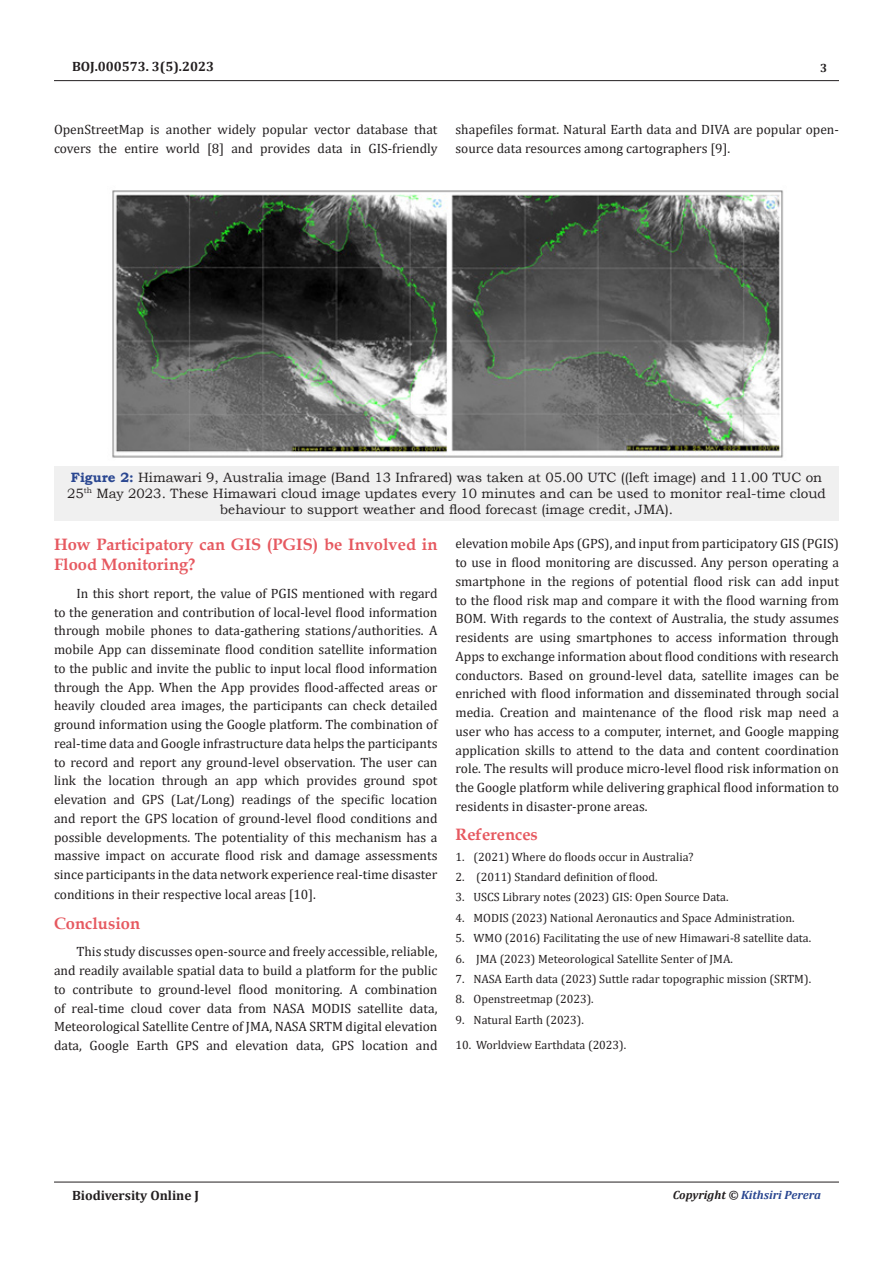
<style>
.page{position:relative;width:893px;height:1263px;background:#fff}
.page>*{position:absolute;margin:0;border:0;box-sizing:border-box;transform-origin:0 0}
.t1{font:700 16.5px/20.2px "Book Antiqua";color:#e65960}
.t2{font:13.5px/18.8px "Cambria";color:#231f20;text-align:justify}
.t3{font:13.5px/16.2px "Bookman Old Style";color:#231f20;text-align:center}
.t4{font:700 13.5px "Cambria";color:#231f20}
.t5{font:12px "Cambria";color:#231f20}
.t6{font:italic 700 12px "Cambria";color:#2a4791}
.t7{font:700 12px "Cambria";color:#231f20}
.s1{font-weight:700;color:#2a4791}
.s2{color:#231f20}
</style>
<div class="page">
<hr style="left:54px;top:80px;width:785px;height:1px;background:#231f20">
<hr style="left:54px;top:1182px;width:785px;height:1px;background:#231f20">
<div style="left:54px;top:466px;width:785px;height:54px;background:#f0f0f0"></div>
<img style="left:112px;top:190px;width:672px;height:268px">
<p class="t4" style="left:72px;top:57px;width:144px">BOJ.000573. 3(5).2023</p>
<p class="t7" style="left:820px;top:60px;width:9px">3</p>
<p class="t2" style="left:54px;top:120px;width:385px">OpenStreetMap is another widely popular vector database that covers the entire world [8] and provides data in GIS-friendly</p>
<p class="t2" style="left:455px;top:120px;width:385px">shapefiles format. Natural Earth data and DIVA are popular open&shy;source data resources among cartographers [9].</p>
<p class="t3" style="left:67px;top:469px;width:760px"><span class="s1">Figure 2:</span> Himawari 9, Australia image (Band 13 Infrared) was taken at 05.00 UTC ((left image) and 11.00 TUC on<br>25<sup>th</sup> May 2023. These Himawari cloud image updates every 10 minutes and can be used to monitor real-time cloud behaviour to support weather and flood forecast (image credit, JMA).</p>
<p class="t1" style="left:54px;top:534px;width:385px">How Participatory can GIS (PGIS) be Involved in<br>Flood Monitoring?</p>
<p class="t2" style="left:54px;top:584px;width:385px;text-indent:22px">In this short report, the value of PGIS mentioned with regard to the generation and contribution of local-level flood information through mobile phones to data-gathering stations/authorities. A mobile App can disseminate flood condition satellite information to the public and invite the public to input local flood information through the App. When the App provides flood-affected areas or heavily clouded area images, the participants can check detailed ground information using the Google platform. The combination of real-time data and Google infrastructure data helps the participants to record and report any ground-level observation. The user can link the location through an app which provides ground spot elevation and GPS (Lat/Long) readings of the specific location and report the GPS location of ground-level flood conditions and possible developments. The potentiality of this mechanism has a massive impact on accurate flood risk and damage assessments since participants in the data network experience real-time disaster</p>
<p class="t2" style="left:54px;top:885px;width:263px">conditions in their respective local areas [10].</p>
<p class="t1" style="left:54px;top:913px;width:88px">Conclusion</p>
<p class="t2" style="left:54px;top:942px;width:385px;text-indent:22px">This study discusses open-source and freely accessible, reliable, and readily available spatial data to build a platform for the public to contribute to ground-level flood monitoring. A combination of real-time cloud cover data from NASA MODIS satellite data, Meteorological Satellite Centre of JMA, NASA SRTM digital elevation data, Google Earth GPS and elevation data, GPS location and</p>
<p class="t2" style="left:455px;top:534px;width:385px">elevation mobile Aps (GPS), and input from participatory GIS (PGIS) to use in flood monitoring are discussed. Any person operating a smartphone in the regions of potential flood risk can add input to the flood risk map and compare it with the flood warning from BOM. With regards to the context of Australia, the study assumes residents are using smartphones to access information through Apps to exchange information about flood conditions with research conductors. Based on ground-level data, satellite images can be enriched with flood information and disseminated through social media. Creation and maintenance of the flood risk map need a user who has access to a computer, internet, and Google mapping application skills to attend to the data and content coordination role. The results will produce micro-level flood risk information on the Google platform while delivering graphical flood information to residents in disaster-prone areas.</p>
<p class="t1" style="left:455px;top:824px;width:84px">References</p>
<p class="t5" style="left:455px;top:849px;width:240px">1. (2021) Where do floods occur in Australia?</p>
<p class="t5" style="left:455px;top:870px;width:204px">2. (2011) Standard definition of flood.</p>
<p class="t5" style="left:455px;top:890px;width:275px">3. USCS Library notes (2023) GIS: Open Source Data.</p>
<p class="t5" style="left:455px;top:911px;width:341px">4. MODIS (2023) National Aeronautics and Space Administration.</p>
<p class="t5" style="left:455px;top:931px;width:357px">5. WMO (2016) Facilitating the use of new Himawari-8 satellite data.</p>
<p class="t5" style="left:455px;top:951px;width:279px">6. JMA (2023) Meteorological Satellite Senter of JMA.</p>
<p class="t5" style="left:455px;top:972px;width:357px">7. NASA Earth data (2023) Suttle radar topographic mission (SRTM).</p>
<p class="t5" style="left:455px;top:992px;width:140px">8. Openstreetmap (2023).</p>
<p class="t5" style="left:455px;top:1013px;width:130px">9. Natural Earth (2023).</p>
<p class="t5" style="left:455px;top:1037px;width:172px">10. Worldview Earthdata (2023).</p>
<p class="t4" style="left:72px;top:1185px;width:129px">Biodiversity Online J</p>
<p class="t6" style="left:673px;top:1186px;width:150px"><span class="s2">Copyright ©</span> Kithsiri Perera</p>
</div>
